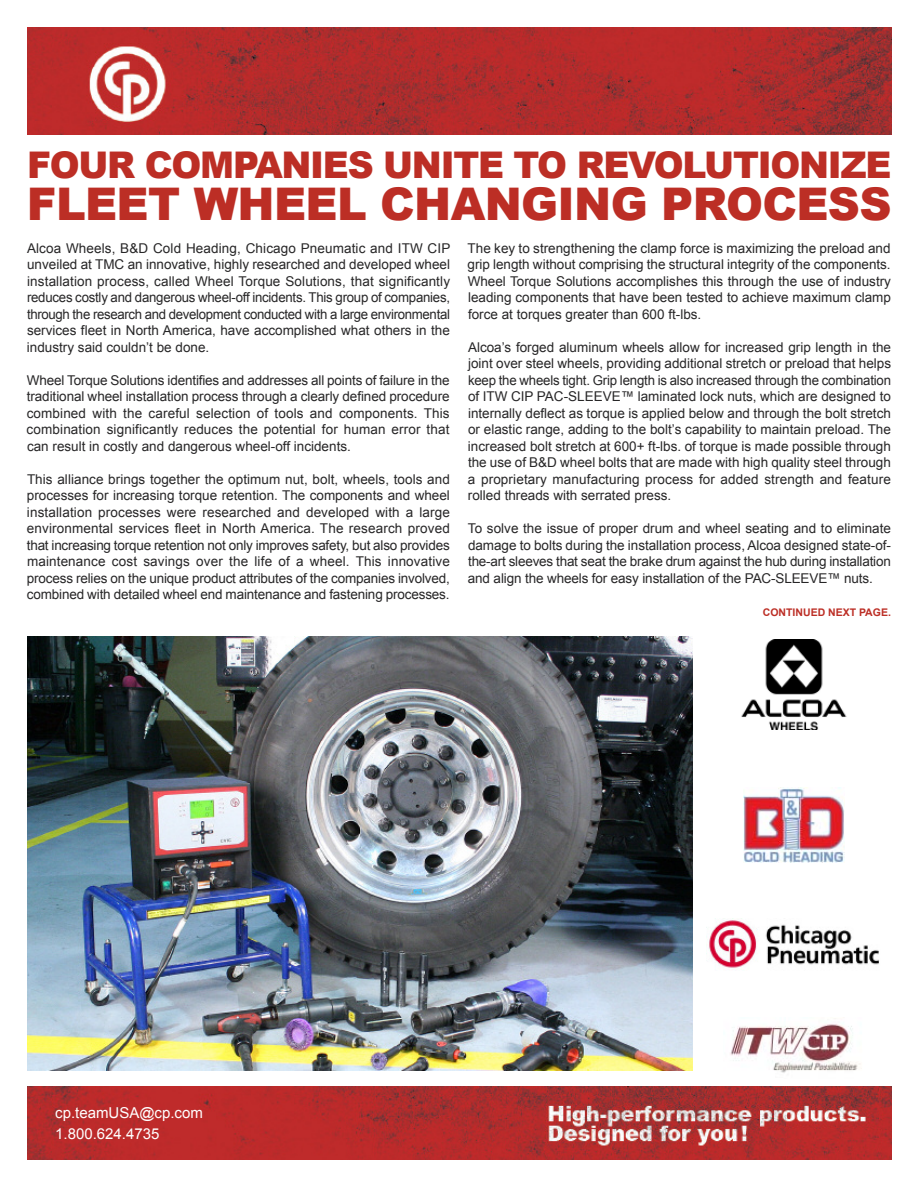
<style>
.page{position:relative;width:918px;height:1188px;background:#fff}
.page>*{position:absolute;margin:0;border:0;box-sizing:border-box;transform-origin:0 0}
.t1{font:900 45px "Arial";letter-spacing:-.015em;color:#bc2e25}
.t2{font:900 36.75px "Arial";letter-spacing:-.035em;color:#bc2e25}
.t3{font:15px/21px "Arial";color:#fff}
.t4{font:13.5px/16.5px "Arial";color:#272627;text-align:justify}
.t5{font:700 10.5px "Arial";color:#bc2e25}
</style>
<div class="page">
<img style="left:27px;top:27px;width:864px;height:108px">
<img style="left:730px;top:1018px;width:131px;height:55px">
<img style="left:741px;top:639px;width:106px;height:90px">
<img style="left:743px;top:787px;width:101px;height:75px">
<img style="left:708px;top:920px;width:171px;height:48px">
<img style="left:27px;top:637px;width:665px;height:433px">
<img style="left:27px;top:1087px;width:864px;height:73px">
<h2 class="t2" style="left:27px;top:137px;width:866px">FOUR COMPANIES UNITE TO REVOLUTIONIZE</h2>
<h1 class="t1" style="left:27px;top:170px;width:866px">FLEET WHEEL CHANGING PROCESS</h1>
<p class="t4" style="left:27px;top:240px;width:425px">Alcoa Wheels, B&amp;D Cold Heading, Chicago Pneumatic and ITW CIP unveiled at TMC an innovative, highly researched and developed wheel installation process, called Wheel Torque Solutions, that significantly reduces costly and dangerous wheel-off incidents. This group of companies, through the research and development conducted with a large environmental services fleet in North America, have accomplished what others in the industry said couldn’t be done.</p>
<p class="t4" style="left:27px;top:372px;width:425px">Wheel Torque Solutions identifies and addresses all points of failure in the traditional wheel installation process through a clearly defined procedure combined with the careful selection of tools and components. This combination significantly reduces the potential for human error that can result in costly and dangerous wheel-off incidents.</p>
<p class="t4" style="left:27px;top:471px;width:425px">This alliance brings together the optimum nut, bolt, wheels, tools and processes for increasing torque retention. The components and wheel installation processes were researched and developed with a large environmental services fleet in North America. The research proved that increasing torque retention not only improves safety, but also provides maintenance cost savings over the life of a wheel. This innovative process relies on the unique product attributes of the companies involved, combined with detailed wheel end maintenance and fastening processes.</p>
<p class="t4" style="left:468px;top:240px;width:425px">The key to strengthening the clamp force is maximizing the preload and grip length without comprising the structural integrity of the components.<br>Wheel Torque Solutions accomplishes this through the use of industry leading components that have been tested to achieve maximum clamp force at torques greater than 600 ft-lbs.</p>
<p class="t4" style="left:468px;top:339px;width:425px">Alcoa’s forged aluminum wheels allow for increased grip length in the joint over steel wheels, providing additional stretch or preload that helps keep the wheels tight. Grip length is also increased through the combination of ITW CIP PAC-SLEEVE™ laminated lock nuts, which are designed to internally deflect as torque is applied below and through the bolt stretch or elastic range, adding to the bolt’s capability to maintain preload. The increased bolt stretch at 600+ ft-lbs. of torque is made possible through the use of B&amp;D wheel bolts that are made with high quality steel through a proprietary manufacturing process for added strength and feature rolled threads with serrated press.</p>
<p class="t4" style="left:468px;top:520px;width:425px">To solve the issue of proper drum and wheel seating and to eliminate damage to bolts during the installation process, Alcoa designed state-of&shy;the-art sleeves that seat the brake drum against the hub during installation and align the wheels for easy installation of the PAC-SLEEVE™ nuts.</p>
<p class="t5" style="left:763px;top:606px;width:130px">CONTINUED NEXT PAGE.</p>
<p class="t3" style="left:55px;top:1102px;width:149px">cp.teamUSA@cp.com<br>1.800.624.4735</p>
</div>
